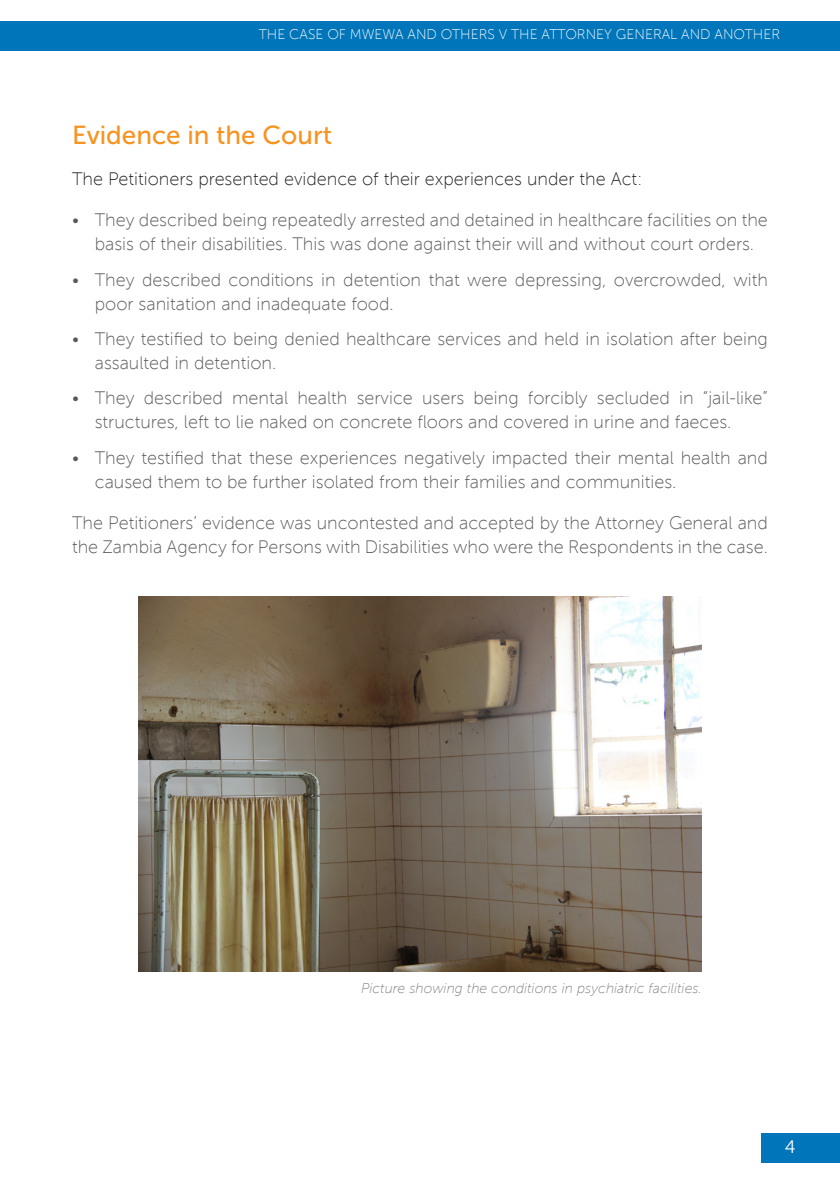
<style>
.page{position:relative;width:840px;height:1191px;background:#fff}
.page>*{position:absolute;margin:0;border:0;box-sizing:border-box;transform-origin:0 0}
.t1{font:26px "Museo Sans 500";color:#f79320}
.t2{font:18px/24px "Museo Sans 100";color:#57585a}
.t3{font:18px "Museo Sans 100";color:#231f20}
.FOOTNOTES{font:18px "Museo Sans 300";color:#fff}
.t4{font:14px "Museo Sans 100";color:#fff}
.t5{font:italic 14px "Museo Sans W01 100";color:#808285}
</style>
<div class="page">
<div style="left:761px;top:1132px;width:78px;height:30px;background:#0075ba"></div>
<div style="left:0;top:21px;width:839px;height:30px;background:#0075ba"></div>
<img style="left:138px;top:596px;width:563px;height:376px">
<p class="t4" style="left:259px;top:27px;width:522px">THE CASE OF MWEWA AND OTHERS V THE ATTORNEY GENERAL AND ANOTHER</p>
<p class="t1" style="left:72px;top:121px;width:261px">Evidence in the Court</p>
<p class="t3" style="left:72px;top:170px;width:571px">The Petitioners presented evidence of their experiences under the Act:</p>
<p class="t2" style="left:72px;top:208px;width:697px;text-align:center">• They described being repeatedly arrested and detained in healthcare facilities on the basis of their disabilities. This was done against their will and without court orders.</p>
<p class="t2" style="left:95px;top:268px;width:674px;text-indent:-23px">• They described conditions in detention that were depressing, overcrowded, with poor sanitation and inadequate food.</p>
<p class="t2" style="left:95px;top:327px;width:674px;text-indent:-23px">• They testified to being denied healthcare services and held in isolation after being assaulted in detention.</p>
<p class="t2" style="left:95px;top:386px;width:674px;text-indent:-23px">• They described mental health service users being forcibly secluded in “jail-like” structures, left to lie naked on concrete floors and covered in urine and faeces.</p>
<p class="t2" style="left:95px;top:446px;width:674px;text-indent:-23px">• They testified that these experiences negatively impacted their mental health and caused them to be further isolated from their families and communities.</p>
<p class="t2" style="left:72px;top:511px;width:697px">The Petitioners’ evidence was uncontested and accepted by the Attorney General and the Zambia Agency for Persons with Disabilities who were the Respondents in the case.</p>
<p class="t5" style="left:361px;top:981px;width:342px">Picture showing the conditions in psychiatric facilities.</p>
<p class="FOOTNOTES" style="left:784px;top:1137px;width:12px">4</p>
</div>
